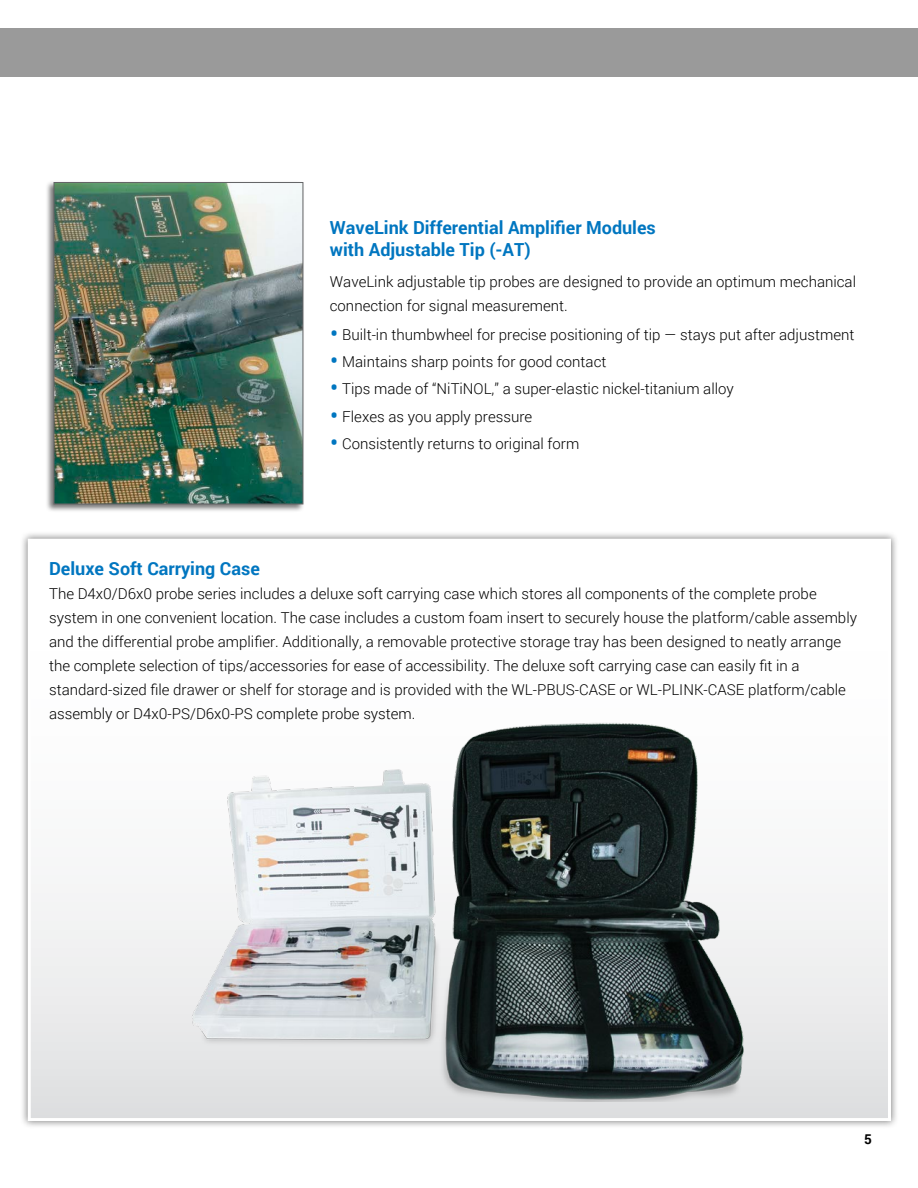
<style>
.page{position:relative;width:918px;height:1188px;background:#fff}
.page>*{position:absolute;margin:0;border:0;box-sizing:border-box;transform-origin:0 0}
.t1{font:700 18px/22.5px "Roboto";color:#0076c0}
.t2{font:300 15px/24px "Roboto";color:#000}
.t3{font:700 13.5px "Roboto";color:#000}
.s1{font-size:27px;color:#0076c0}
</style>
<div class="page">
<div style="left:0;top:28px;width:918px;height:49px;background:#9a9a9a"></div>
<div style="left:45px;top:180px;width:260px;height:332px;background:#000;opacity:.55"></div>
<img style="left:56px;top:184px;width:245px;height:318px">
<div style="left:54px;top:182px;width:249px;height:322px;border:1px solid #636466"></div>
<div style="left:20px;top:531px;width:879px;height:598px;background:#000;opacity:.51"></div>
<div style="left:29px;top:540px;width:861px;height:580px;background:linear-gradient(to bottom,#fff,#e4e5e6)"></div>
<div style="left:28px;top:539px;width:863px;height:582px;border:3px solid #fff"></div>
<img style="left:141px;top:688px;width:639px;height:414px">
<p class="t1" style="left:330px;top:215px;width:328px">WaveLink Differential Amplifier Modules with Adjustable Tip (-AT)</p>
<p class="t2" style="left:330px;top:269px;width:528px">WaveLink adjustable tip probes are designed to provide an optimum mechanical connection for signal measurement.</p>
<p class="t2" style="left:330px;top:322px;width:526px"><span class="s1">•</span> Built-in thumbwheel for precise positioning of tip — stays put after adjustment</p>
<p class="t2" style="left:330px;top:349px;width:278px"><span class="s1">•</span> Maintains sharp points for good contact</p>
<p class="t2" style="left:330px;top:376px;width:405px"><span class="s1">•</span> Tips made of “NiTiNOL,” a super-elastic nickel-titanium alloy</p>
<p class="t2" style="left:330px;top:404px;width:204px"><span class="s1">•</span> Flexes as you apply pressure</p>
<p class="t2" style="left:330px;top:431px;width:251px"><span class="s1">•</span> Consistently returns to original form</p>
<p class="t1" style="left:49px;top:557px;width:212px">Deluxe Soft Carrying Case</p>
<p class="t2" style="left:49px;top:581px;width:809px">The D4x0/D6x0 probe series includes a deluxe soft carrying case which stores all components of the complete probe system in one convenient location. The case includes a custom foam insert to securely house the platform/cable assembly and the differential probe amplifier. Additionally, a removable protective storage tray has been designed to neatly arrange the complete selection of tips/accessories for ease of accessibility. The deluxe soft carrying case can easily fit in a standard-sized file drawer or shelf for storage and is provided with the WL-PBUS-CASE or WL-PLINK-CASE platform/cable assembly or D4x0-PS/D6x0-PS complete probe system.</p>
<p class="t3" style="left:864px;top:1130px;width:9px">5</p>
</div>
